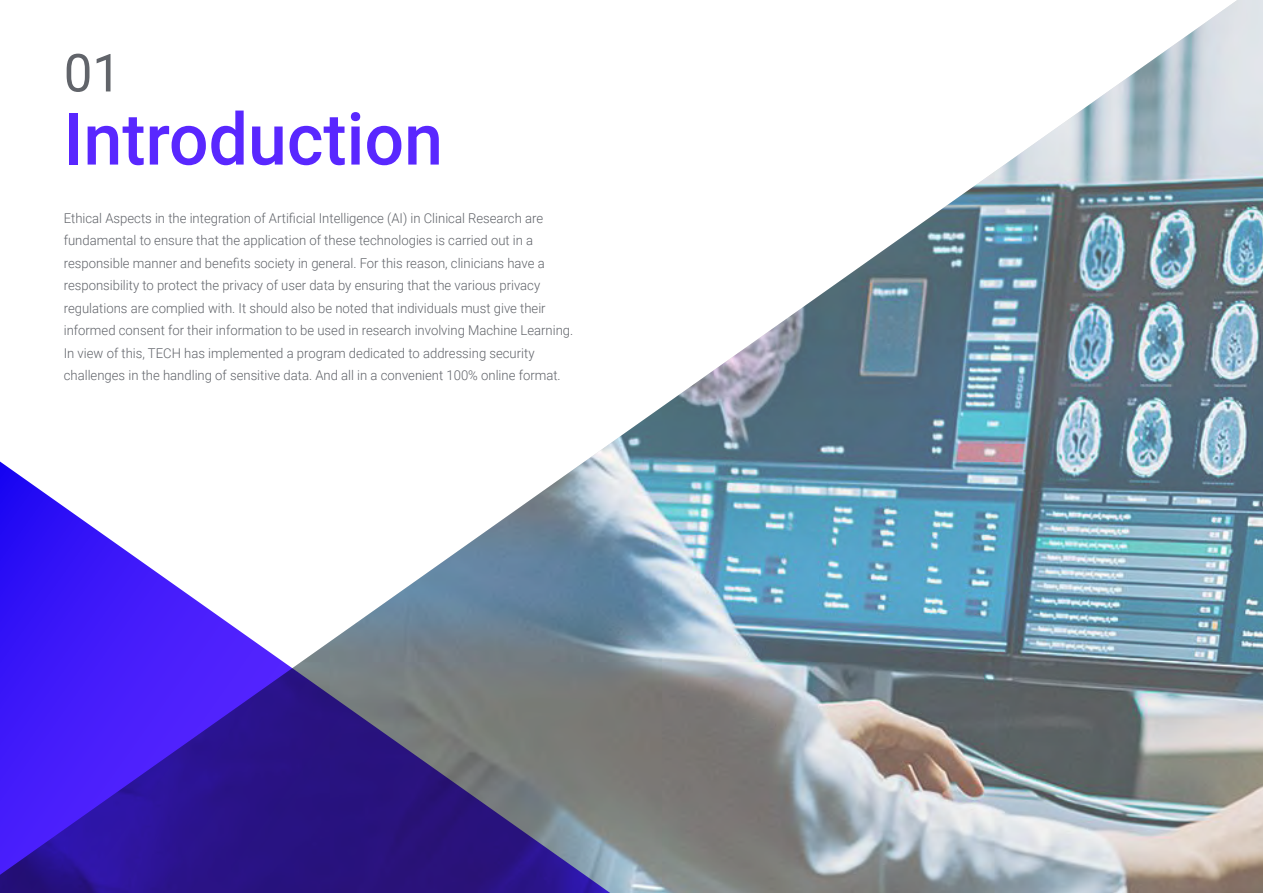
<style>
.page{position:relative;width:1263px;height:893px;background:#fff}
.page>*{position:absolute;margin:0;border:0;box-sizing:border-box;transform-origin:0 0}
.t1{font:500 72px "Roboto";color:#5927ff}
.t2{font:52.5px "Roboto";color:#61646a}
.t3{font:300 13.5px/22.5px "Roboto";color:#61646a}
</style>
<div class="page">
<img style="left:607px;top:0;width:656px;height:893px">
<svg style="left:0;top:446px;width:640px;height:447px"></svg>
<h2 class="t2" style="left:64px;top:36px;width:59px">01</h2>
<h1 class="t1" style="left:64px;top:89px;width:381px">Introduction</h1>
<p class="t3" style="left:64px;top:206px;width:511px">Ethical Aspects in the integration of Artificial Intelligence (AI) in Clinical Research are fundamental to ensure that the application of these technologies is carried out in a responsible manner and benefits society in general. For this reason, clinicians have a responsibility to protect the privacy of user data by ensuring that the various privacy regulations are complied with. It should also be noted that individuals must give their informed consent for their information to be used in research involving Machine Learning.<br>In view of this, TECH has implemented a program dedicated to addressing security challenges in the handling of sensitive data. And all in a convenient 100% online format.</p>
</div>
